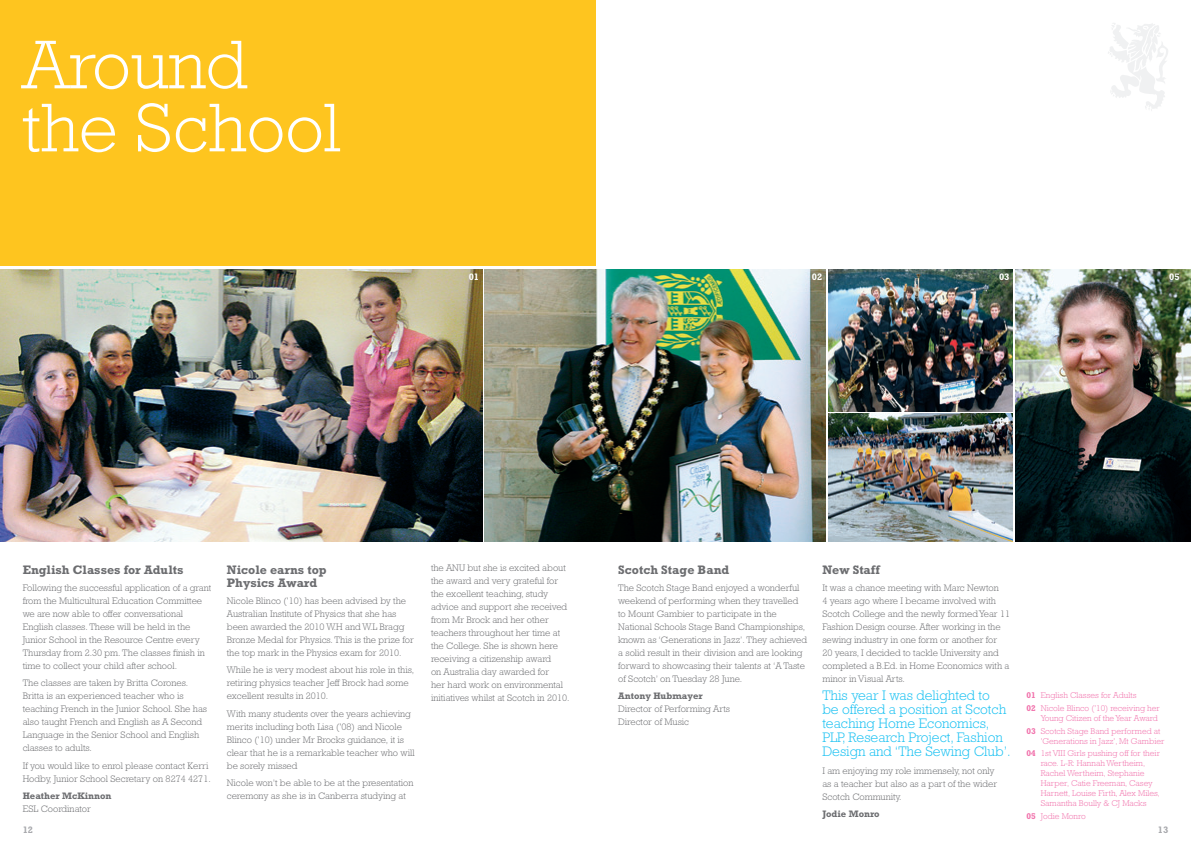
<style>
.page{position:relative;width:1191px;height:842px;background:#fff}
.page>*{position:absolute;margin:0;border:0;box-sizing:border-box;transform-origin:0 0}
.t1{font:300 70px/63px "Rockwell";color:#fff}
.t2{font:300 14px/14px "Rockwell";color:#15c0f2}
.t3{font:700 12.5px/13px "Rockwell";color:#6c6d70}
.t4{font:300 9.5px/13px "Rockwell";color:#6c6d70}
.t5{font:700 9.5px "Rockwell";color:#6c6d70}
.t6{font:700 9.5px "Rockwell";color:#fff}
.t7{font:700 9.5px "Rockwell";color:#a8a9ad}
.t8{font:300 8.5px/10px "Rockwell";color:#f171ab}
.s1{font-weight:700}
</style>
<div class="page">
<svg style="left:1108px;top:23px;width:60px;height:88px"></svg>
<div style="left:0;top:0;width:595px;height:266px;background:#fec51f"></div>
<img style="left:485px;top:269px;width:340px;height:272px">
<img style="left:0;top:269px;width:482px;height:272px">
<img style="left:1015px;top:269px;width:176px;height:272px">
<img style="left:828px;top:269px;width:184px;height:142px">
<img style="left:828px;top:414px;width:184px;height:127px">
<h1 class="t1" style="left:23px;top:33px;width:319px">Around the School</h1>
<p class="t6" style="left:469px;top:271px;width:12px">01</p>
<p class="t6" style="left:812px;top:271px;width:12px">02</p>
<p class="t6" style="left:999px;top:271px;width:12px">03</p>
<p class="t6" style="left:999px;top:415px;width:12px">04</p>
<p class="t6" style="left:1169px;top:271px;width:12px">05</p>
<h3 class="t3" style="left:23px;top:563px;width:162px">English Classes for Adults</h3>
<p class="t4" style="left:23px;top:581px;width:190px">Following the successful application of a grant from the Multicultural Education Committee we are now able to offer conversational English classes. These will be held in the Junior School in the Resource Centre every Thursday from 2.30 pm. The classes finish in time to collect your child after school.</p>
<p class="t4" style="left:23px;top:677px;width:186px">The classes are taken by Britta Corones.<br>Britta is an experienced teacher who is teaching French in the Junior School. She has also taught French and English as A Second Language in the Senior School and English classes to adults.</p>
<p class="t4" style="left:23px;top:759px;width:190px">If you would like to enrol please contact Kerri<br>Hodby, Junior School Secretary on 8274 4271.</p>
<p class="t5" style="left:23px;top:790px;width:90px">Heather McKinnon</p>
<p class="t4" style="left:23px;top:802px;width:70px">ESL Coordinator</p>
<h3 class="t3" style="left:227px;top:563px;width:101px">Nicole earns top<br>Physics Award</h3>
<p class="t4" style="left:227px;top:594px;width:188px">Nicole Blinco ('10) has been advised by the Australian Institute of Physics that she has been awarded the 2010 W.H and W.L Bragg Bronze Medal for Physics. This is the prize for the top mark in the Physics exam for 2010.</p>
<p class="t4" style="left:227px;top:664px;width:189px">While he is very modest about his role in this, retiring physics teacher Jeff Brock had some excellent results in 2010.</p>
<p class="t4" style="left:227px;top:707px;width:189px">With many students over the years achieving merits including both Lisa ('08) and Nicole Blinco ('10) under Mr Brocks guidance, it is clear that he is a remarkable teacher who will be sorely missed</p>
<p class="t4" style="left:227px;top:776px;width:188px">Nicole won’t be able to be at the presentation ceremony as she is in Canberra studying at</p>
<p class="t4" style="left:431px;top:562px;width:140px">the ANU but she is excited about the award and very grateful for the excellent teaching, study advice and support she received from Mr Brock and her other teachers throughout her time at the College. She is shown here receiving a citizenship award<br>on Australia day awarded for<br>her hard work on environmental initiatives whilst at Scotch in 2010.</p>
<h3 class="t3" style="left:618px;top:563px;width:113px">Scotch Stage Band</h3>
<p class="t4" style="left:618px;top:581px;width:190px">The Scotch Stage Band enjoyed a wonderful weekend of performing when they travelled to Mount Gambier to participate in the National Schools Stage Band Championships, known as ‘Generations in Jazz’. They achieved a solid result in their division and are looking forward to showcasing their talents at ‘A Taste of Scotch’ on Tuesday 28 June.</p>
<p class="t5" style="left:618px;top:690px;width:86px">Antony Hubmayer</p>
<p class="t4" style="left:618px;top:703px;width:113px">Director of Performing Arts<br>Director of Music</p>
<h3 class="t3" style="left:822px;top:563px;width:59px">New Staff</h3>
<p class="t4" style="left:822px;top:581px;width:189px">It was a chance meeting with Marc Newton<br>4 years ago where I became involved with Scotch College and the newly formed Year 11<br>Fashion Design course. After working in the sewing industry in one form or another for<br>20 years, I decided to tackle University and completed a B.Ed. in Home Economics with a minor in Visual Arts.</p>
<h2 class="t2" style="left:822px;top:689px;width:190px">This year I was delighted to<br>be offered a position at Scotch teaching Home Economics,<br>PLP, Research Project, Fashion<br>Design and ‘The Sewing Club’.</h2>
<p class="t4" style="left:822px;top:764px;width:176px">I am enjoying my role immensely, not only as a teacher but also as a part of the wider<br>Scotch Community.</p>
<p class="t5" style="left:822px;top:808px;width:59px">Jodie Monro</p>
<p class="t8" style="left:1026px;top:689px;width:135px;line-height:12.8px"><span class="s1">01</span> English Classes for Adults<br><span class="s1">02</span> Nicole Blinco ('10) receiving her</p>
<p class="t8" style="left:1026px;top:711px;width:135px;line-height:12.8px;text-indent:14px">Young Citizen of the Year Award<br><span class="s1">03</span> Scotch Stage Band performed at</p>
<p class="t8" style="left:1026px;top:734px;width:139px;line-height:12.8px;text-indent:14px">'Generations in Jazz', Mt Gambier<br><span class="s1">04</span> 1st VIII Girls pushing off for their</p>
<p class="t8" style="left:1040px;top:758px;width:121px">race. L-R: Hannah Wertheim,<br>Rachel Wertheim, Stephanie<br>Harper, Catie Freeman, Casey<br>Harnett, Louise Firth, Alex Miles,<br>Samantha Boully &amp; CJ Macks</p>
<p class="t8" style="left:1026px;top:811px;width:61px"><span class="s1">05</span> Jodie Monro</p>
<p class="t7" style="left:23px;top:825px;width:12px">12</p>
<p class="t7" style="left:1157px;top:825px;width:12px">13</p>
</div>
